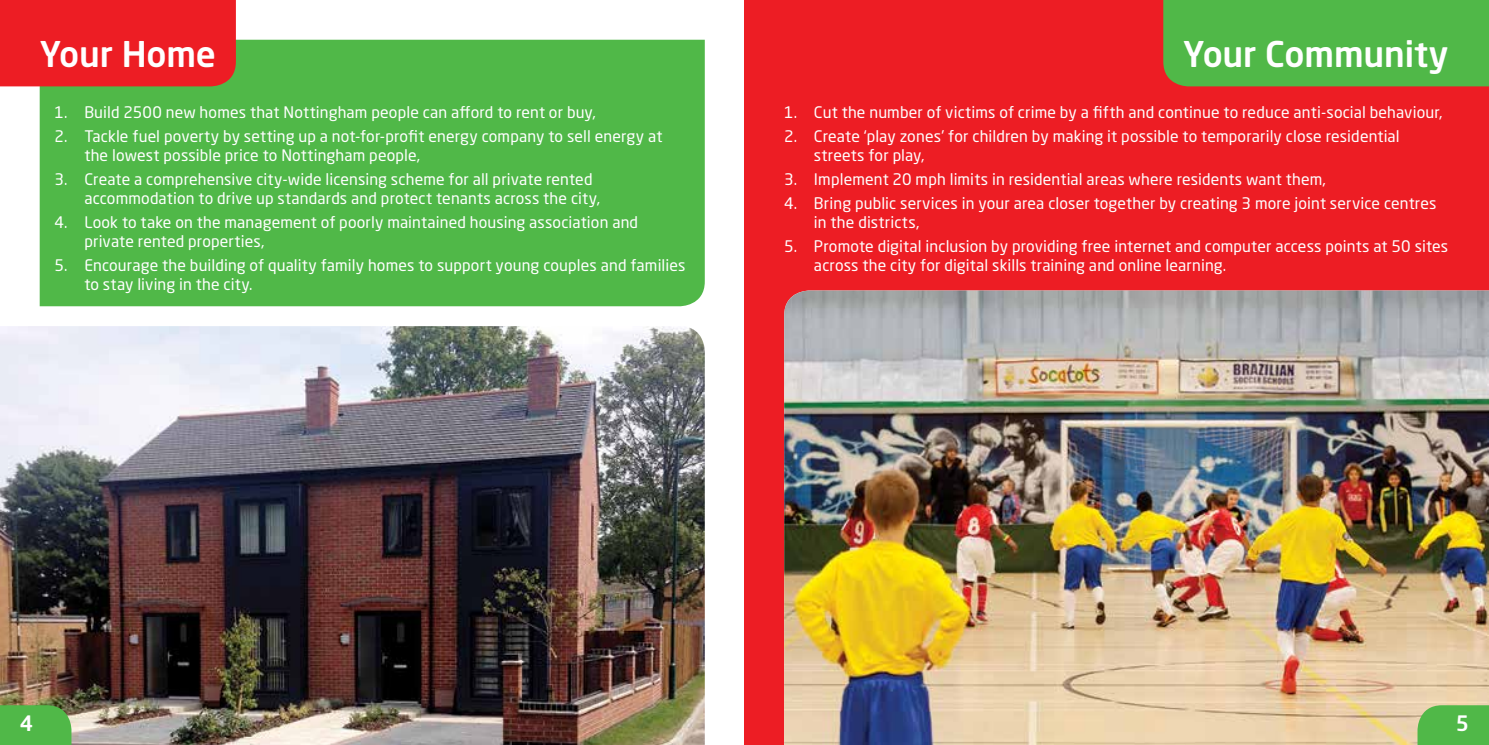
<style>
.page{position:relative;width:1489px;height:745px;background:#fff}
.page>*{position:absolute;margin:0;border:0;box-sizing:border-box;transform-origin:0 0}
.t1{font:500 35px "Neo Sans Std";letter-spacing:-.005em;color:#fff}
.t2{font:500 21px "Neo Sans Std";color:#fff}
.t3{font:15.75px/18.9px "Neo Sans Std";letter-spacing:.005em;color:#fff}
</style>
<div class="page">
<div style="left:744px;top:0;width:744px;height:744px;background:#ed1d24"></div>
<div style="left:40px;top:40px;width:664px;height:266px;background:#50b848"></div>
<div style="left:0;top:0;width:236px;height:86px;background:#ed1d24"></div>
<div style="left:1163px;top:0;width:325px;height:86px;background:#50b848"></div>
<img style="left:0;top:326px;width:704px;height:418px">
<img style="left:784px;top:290px;width:704px;height:454px">
<svg style="left:1417px;top:704px;width:71px;height:40px;background:#5cba50"></svg>
<svg style="left:0;top:704px;width:71px;height:40px;background:#53b348"></svg>
<h1 class="t1" style="left:40px;top:31px;width:178px">Your Home</h1>
<h1 class="t1" style="left:1183px;top:31px;width:267px">Your Community</h1>
<p class="t3" style="left:55px;top:103px;width:543px">1. Build 2500 new homes that Nottingham people can afford to rent or buy,</p>
<p class="t3" style="left:84px;top:127px;width:579px;text-indent:-30px">2. Tackle fuel poverty by setting up a not-for-profit energy company to sell energy at the lowest possible price to Nottingham people,</p>
<p class="t3" style="left:84px;top:169px;width:517px;text-indent:-30px">3. Create a comprehensive city-wide licensing scheme for all private rented accommodation to drive up standards and protect tenants across the city,</p>
<p class="t3" style="left:84px;top:212px;width:555px;text-indent:-30px">4. Look to take on the management of poorly maintained housing association and private rented properties,</p>
<p class="t3" style="left:84px;top:255px;width:602px;text-indent:-30px">5. Encourage the building of quality family homes to support young couples and families to stay living in the city.</p>
<p class="t3" style="left:784px;top:103px;width:660px">1. Cut the number of victims of crime by a fifth and continue to reduce anti-social behaviour,</p>
<p class="t3" style="left:814px;top:127px;width:587px;text-indent:-30px">2. Create ‘play zones’ for children by making it possible to temporarily close residential streets for play,</p>
<p class="t3" style="left:784px;top:169px;width:543px">3. Implement 20 mph limits in residential areas where residents want them,</p>
<p class="t3" style="left:814px;top:193px;width:624px;text-indent:-30px">4. Bring public services in your area closer together by creating 3 more joint service centres in the districts,</p>
<p class="t3" style="left:814px;top:236px;width:635px;text-indent:-30px">5. Promote digital inclusion by providing free internet and computer access points at 50 sites across the city for digital skills training and online learning.</p>
<h2 class="t2" style="left:20px;top:709px;width:15px">4</h2>
<h2 class="t2" style="left:1455px;top:709px;width:15px">5</h2>
</div>
